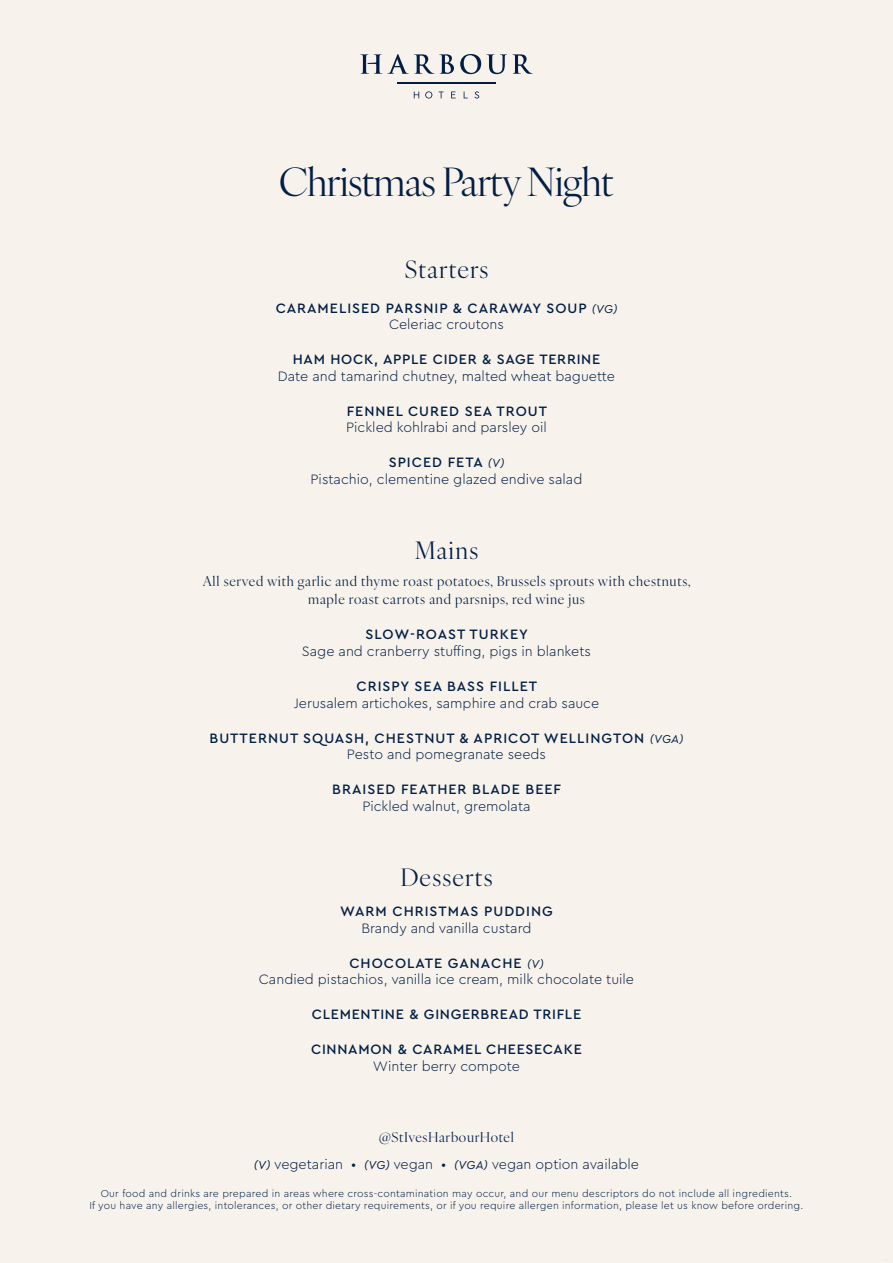
<style>
.page{position:relative;width:893px;height:1263px;background:#f7f2eb}
.page>*{position:absolute;margin:0;border:0;box-sizing:border-box;transform-origin:0 0}
.t1{font:39px "Ivy Ora Display";letter-spacing:-.02em;color:#021e44}
.Section{font:24px "Ivy Ora Display";letter-spacing:.05em;color:#021e44}
.Dish__description{font:24px "Ivy Ora Display";letter-spacing:.05em;color:#021e44}
.Dish__description-2{font:300 14.25px/16.5px "Cera Pro";color:#021e44;text-align:center}
.Dish__description__ALLERGEN{font:500 14.25px/16.5px "Cera";letter-spacing:.07em;color:#021e44;text-align:center}
.Dish__description__ALLERGEN-2{font:300 14.25px/16.5px "Cera Pro";color:#021e44;text-align:center}
.Dish__description-3{font:500 14.25px/16.5px "Cera Pro";letter-spacing:.05em;color:#021e44;text-align:center}
.Dish__description-4{font:500 14.25px/16.5px "Cera";letter-spacing:.07em;color:#021e44;text-align:center}
.Dish__description__ALLERGEN-3{font:13.5px/18px "Ivy Ora Display";letter-spacing:.05em;color:#021e44;text-align:center}
.Dish__description-5{font:13.5px "Ivy Ora Display";letter-spacing:.045em;color:#021e44}
.Dish__description-6{font:300 10.5px/12px "Cera Pro";letter-spacing:.02em;color:#021e44;text-align:center}
.s1{font-family:"Cera Pro";font-weight:400;font-style:italic;font-size:12px}
.s2{font-family:"Cera Pro";font-weight:300}
.s3{font-weight:500}
.s4{font-family:"Cera";font-weight:500}
.s5{font-weight:400;font-style:italic;font-size:12px}
.s6{font-weight:300}
</style>
<div class="page">
<hr style="left:397px;top:82px;width:99px;height:1px;background:#021e44">
<svg style="left:460px;top:54px;width:73px;height:20px"></svg>
<svg style="left:360px;top:54px;width:94px;height:20px"></svg>
<svg style="left:414px;top:92px;width:5px;height:6px"></svg>
<svg style="left:425px;top:91px;width:7px;height:8px"></svg>
<svg style="left:439px;top:92px;width:4px;height:6px"></svg>
<svg style="left:451px;top:92px;width:5px;height:6px"></svg>
<svg style="left:474px;top:91px;width:5px;height:8px"></svg>
<p class="t1" style="left:279px;top:152px;width:336px">Christmas Party Night</p>
<p class="Dish__description" style="left:405px;top:251px;width:85px">Starters</p>
<p class="Dish__description__ALLERGEN" style="left:276px;top:299px;width:343px">CARAMELISED PARSNIP &amp; CARAWAY SOUP <span class="s1">(VG)<br></span><span class="s2">Celeriac croutons</span></p>
<p class="Dish__description-2" style="left:278px;top:350px;width:339px"><span class="s3">HAM HOCK, APPLE CIDER &amp; SAGE TERRINE<br></span>Date and tamarind chutney, malted wheat baguette</p>
<p class="Dish__description-2" style="left:346px;top:402px;width:202px;text-align:left"><span class="s4">FENNEL CURED SEA TROUT<br></span>Pickled kohlrabi and parsley oil</p>
<p class="Dish__description__ALLERGEN-2" style="left:311px;top:454px;width:273px"><span class="s4">SPICED FETA</span> <span class="s5">(V)<br></span>Pistachio, clementine glazed endive salad</p>
<p class="Section" style="left:415px;top:532px;width:65px">Mains</p>
<p class="Dish__description__ALLERGEN-3" style="left:203px;top:572px;width:489px">All served with garlic and thyme roast potatoes, Brussels sprouts with chestnuts, maple roast carrots and parsnips, red wine jus</p>
<p class="Dish__description-2" style="left:302px;top:626px;width:291px"><span class="s4">SLOW-ROAST TURKEY<br></span>Sage and cranberry stuffing, pigs in blankets</p>
<p class="Dish__description-2" style="left:294px;top:677px;width:307px"><span class="s4">CRISPY SEA BASS FILLET<br></span>Jerusalem artichokes, samphire and crab sauce</p>
<p class="Dish__description__ALLERGEN" style="left:210px;top:729px;width:475px">BUTTERNUT SQUASH, CHESTNUT &amp; APRICOT WELLINGTON <span class="s1">(VGA)<br></span><span class="s2">Pesto and pomegranate seeds</span></p>
<p class="Dish__description-4" style="left:332px;top:780px;width:230px">BRAISED FEATHER BLADE BEEF<br><span class="s2">Pickled walnut, gremolata</span></p>
<p class="Section" style="left:400px;top:859px;width:94px">Desserts</p>
<p class="Dish__description-2" style="left:340px;top:903px;width:214px"><span class="s4">WARM CHRISTMAS PUDDING<br></span>Brandy and vanilla custard</p>
<p class="Dish__description__ALLERGEN-2" style="left:259px;top:954px;width:377px"><span class="s4">CHOCOLATE GANACHE</span> <span class="s5">(V)<br></span>Candied pistachios, vanilla ice cream, milk chocolate tuile</p>
<p class="Dish__description-3" style="left:312px;top:1006px;width:271px">CLEMENTINE &amp; GINGERBREAD TRIFLE</p>
<p class="Dish__description-3" style="left:311px;top:1041px;width:272px">CINNAMON &amp; CARAMEL CHEESECAKE<br><span class="s6">Winter berry compote</span></p>
<p class="Dish__description-5" style="left:379px;top:1127px;width:136px">@StIvesHarbourHotel</p>
<p class="Dish__description-2" style="left:254px;top:1156px;width:387px"><span class="s5">(V)</span> vegetarian • <span class="s5">(VG)</span> vegan • <span class="s5">(VGA)</span> vegan option available</p>
<p class="Dish__description-6" style="left:89px;top:1187px;width:715px">Our food and drinks are prepared in areas where cross-contamination may occur, and our menu descriptors do not include all ingredients.<br>If you have any allergies, intolerances, or other dietary requirements, or if you require allergen information, please let us know before ordering.</p>
</div>
